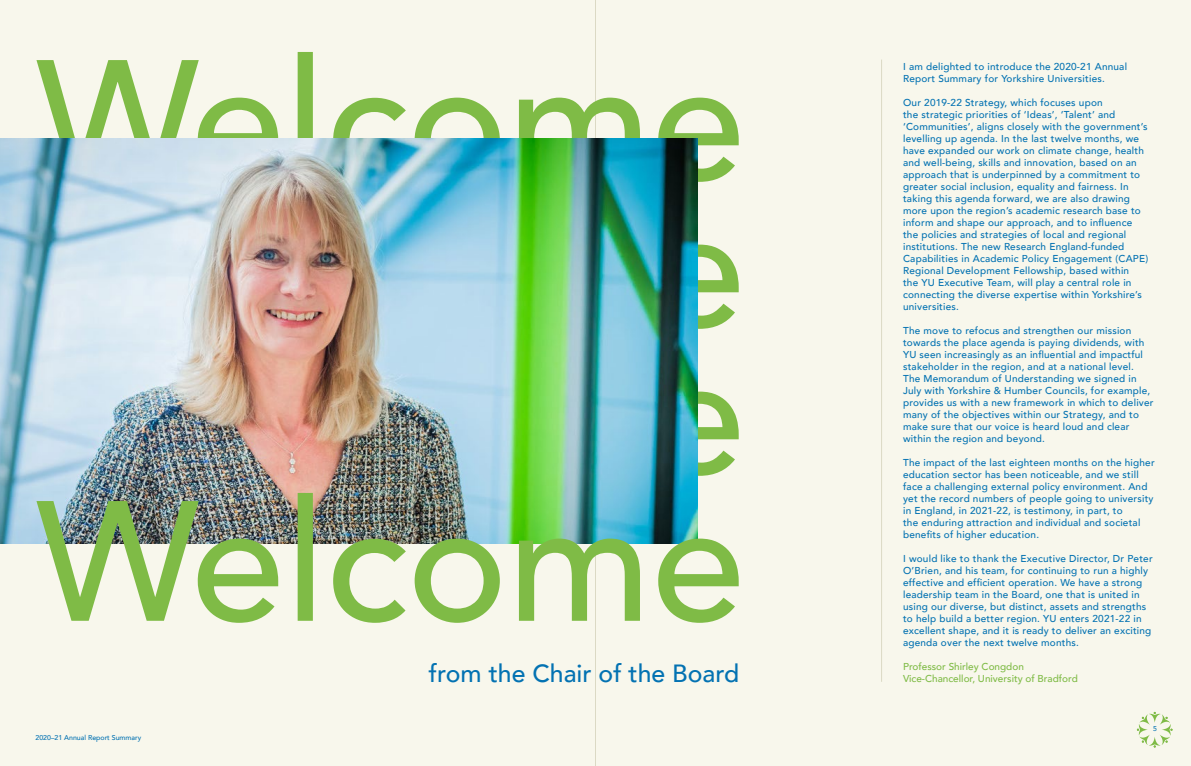
<style>
.page{position:relative;width:1191px;height:766px;background:#fff}
.page>*{position:absolute;margin:0;border:0;box-sizing:border-box;transform-origin:0 0}
.t1{font:500 24.8px "Avenir";color:#0372b2}
.t2{font:500 10px/12px "Avenir";letter-spacing:.02em;color:#0372b2}
.t3{font:500 10px "Avenir";color:#7fbb46}
.t4{font:500 7px "Avenir";color:#0372b2}
</style>
<div class="page">
<div style="left:0;top:0;width:1191px;height:765px;background:#f8f7ec"></div>
<hr style="left:595px;top:0;width:1px;height:765px;background:#dbd9c4">
<hr style="left:881px;top:60px;width:1px;height:621px;background:#dbd9c4">
<svg style="left:36px;top:52px;width:702px;height:130px"></svg>
<svg style="left:697px;top:346px;width:41px;height:129px"></svg>
<svg style="left:697px;top:199px;width:41px;height:130px"></svg>
<img style="left:0;top:138px;width:697px;height:405px">
<img style="left:36px;top:493px;width:702px;height:129px">
<svg style="left:1136px;top:711px;width:36px;height:36px"></svg>
<p class="t4" style="left:35px;top:731px;width:107px">2020–21 Annual Report Summary</p>
<p class="t2" style="left:903px;top:60px;width:225px">I am delighted to introduce the 2020-21 Annual<br>Report Summary for Yorkshire Universities.</p>
<p class="t2" style="left:903px;top:96px;width:247px">Our 2019-22 Strategy, which focuses upon<br>the strategic priorities of ‘Ideas’, ‘Talent’ and ‘Communities’, aligns closely with the government’s levelling up agenda. In the last twelve months, we have expanded our work on climate change, health and well-being, skills and innovation, based on an approach that is underpinned by a commitment to greater social inclusion, equality and fairness. In taking this agenda forward, we are also drawing more upon the region’s academic research base to inform and shape our approach, and to influence the policies and strategies of local and regional institutions. The new Research England-funded Capabilities in Academic Policy Engagement (CAPE)<br>Regional Development Fellowship, based within<br>the YU Executive Team, will play a central role in connecting the diverse expertise within Yorkshire’s universities.</p>
<p class="t2" style="left:903px;top:324px;width:252px">The move to refocus and strengthen our mission towards the place agenda is paying dividends, with YU seen increasingly as an influential and impactful stakeholder in the region, and at a national level.<br>The Memorandum of Understanding we signed in July with Yorkshire &amp; Humber Councils, for example, provides us with a new framework in which to deliver many of the objectives within our Strategy, and to make sure that our voice is heard loud and clear within the region and beyond.</p>
<p class="t2" style="left:903px;top:456px;width:253px">The impact of the last eighteen months on the higher education sector has been noticeable, and we still face a challenging external policy environment. And yet the record numbers of people going to university in England, in 2021-22, is testimony, in part, to<br>the enduring attraction and individual and societal benefits of higher education.</p>
<p class="t2" style="left:903px;top:552px;width:251px">I would like to thank the Executive Director, Dr Peter O’Brien, and his team, for continuing to run a highly effective and efficient operation. We have a strong leadership team in the Board, one that is united in using our diverse, but distinct, assets and strengths to help build a better region. YU enters 2021-22 in excellent shape, and it is ready to deliver an exciting agenda over the next twelve months.</p>
<p class="t3" style="left:903px;top:657px;width:122px">Professor Shirley Congdon</p>
<h1 class="t1" style="left:429px;top:651px;width:312px">from the Chair of the Board</h1>
<p class="t3" style="left:903px;top:669px;width:176px">Vice-Chancellor, University of Bradford</p>
<p class="t4" style="left:1153px;top:722px;width:5px">5</p>
</div>
